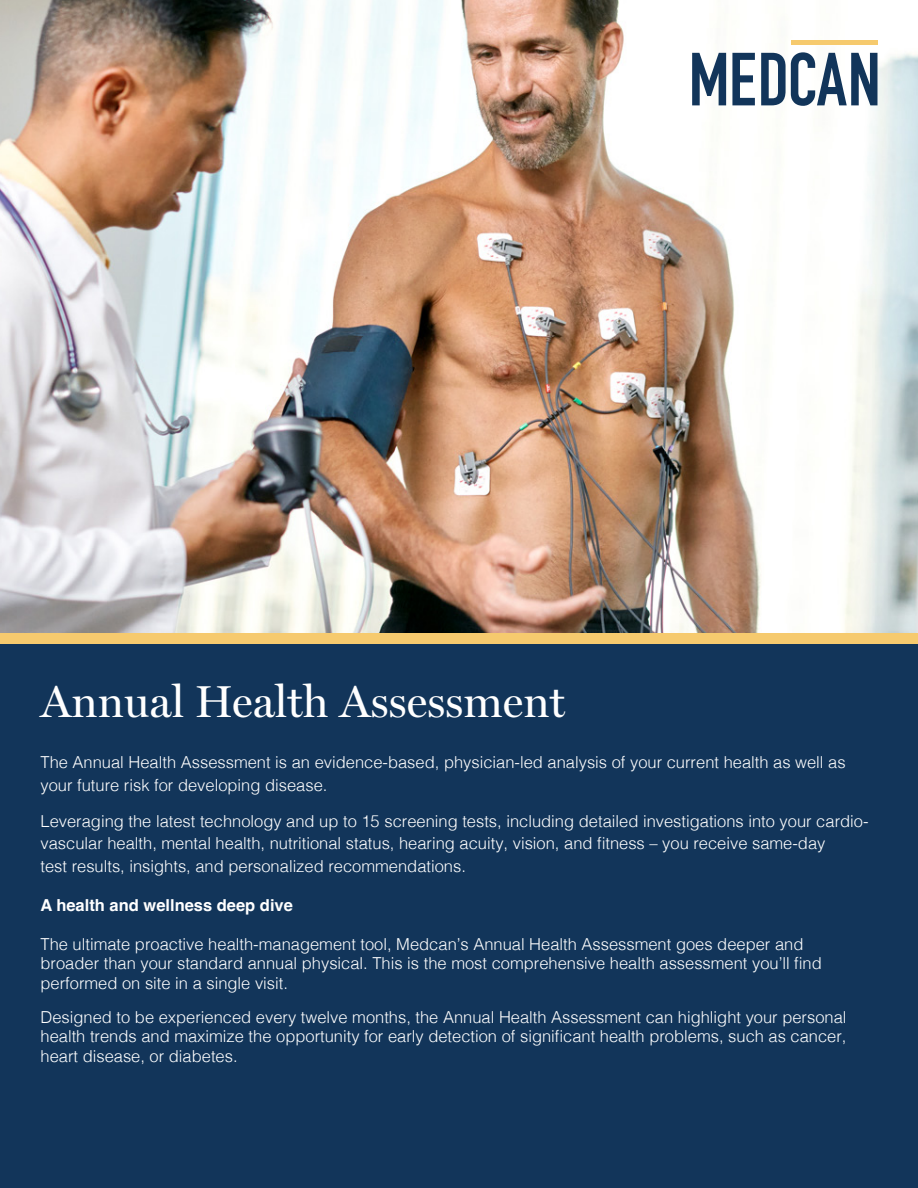
<style>
.page{position:relative;width:918px;height:1188px;background:#fff}
.page>*{position:absolute;margin:0;border:0;box-sizing:border-box;transform-origin:0 0}
.t1{font:45px "Miller Display";color:#fff}
.t2{font:300 16.5px/19.8px "Helvetica";color:#fff}
.t3{font:700 16.5px "Helvetica";color:#fff}
</style>
<div class="page">
<img style="left:0;top:0;width:918px;height:634px">
<div style="left:0;top:639px;width:918px;height:549px;background:#12355a"></div>
<div style="left:791px;top:40px;width:86px;height:5px;background:#f6ca6e"></div>
<svg style="left:692px;top:53px;width:34px;height:52px"></svg>
<svg style="left:732px;top:53px;width:23px;height:52px"></svg>
<svg style="left:761px;top:52px;width:116px;height:54px"></svg>
<div style="left:0;top:634px;width:918px;height:10px;background:#f6ca6e"></div>
<h1 class="t1" style="left:40px;top:675px;width:526px">Annual Health Assessment</h1>
<p class="t2" style="left:40px;top:750px;width:807px;line-height:22.5px">The Annual Health Assessment is an evidence-based, physician-led analysis of your current health as well as your future risk for developing disease.</p>
<p class="t2" style="left:40px;top:808px;width:830px;line-height:22.5px">Leveraging the latest technology and up to 15 screening tests, including detailed investigations into your cardio&shy;vascular health, mental health, nutritional status, hearing acuity, vision, and fitness – you receive same-day<br>test results, insights, and personalized recommendations.</p>
<p class="t3" style="left:40px;top:895px;width:254px">A health and wellness deep dive</p>
<p class="t2" style="left:40px;top:933px;width:783px">The ultimate proactive health-management tool, Medcan’s Annual Health Assessment goes deeper and broader than your standard annual physical. This is the most comprehensive health assessment you’ll find performed on site in a single visit.</p>
<p class="t2" style="left:40px;top:1006px;width:808px;text-align:justify">Designed to be experienced every twelve months, the Annual Health Assessment can highlight your personal health trends and maximize the opportunity for early detection of significant health problems, such as cancer, heart disease, or diabetes.</p>
</div>
